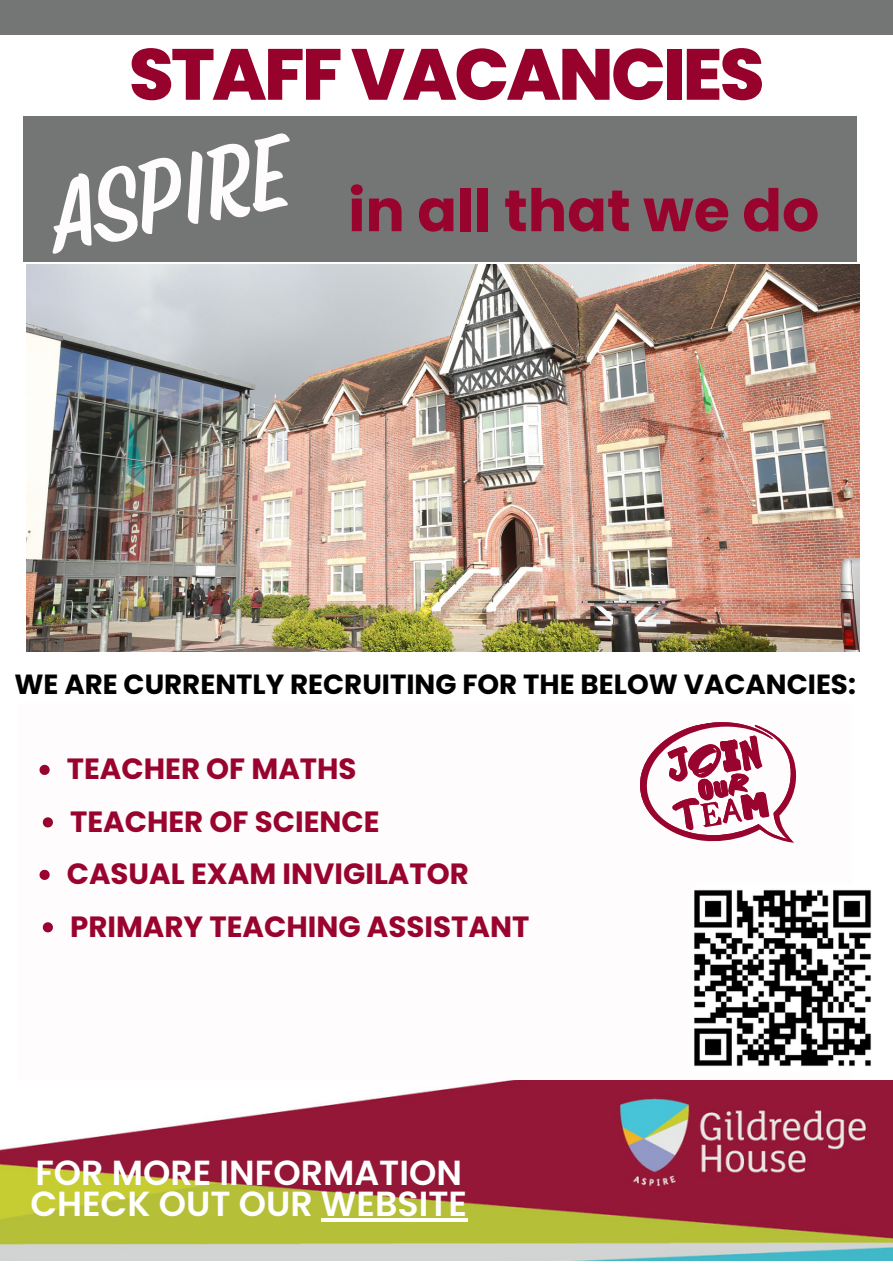
<style>
.page{position:relative;width:893px;height:1264px;background:#fff}
.page>*{position:absolute;margin:0;border:0;box-sizing:border-box;transform-origin:0 0}
.t1{font:100.35px "Ayr Tropika Island Script Casual";color:#fffcfd}
.t2{font:800 72.15px "Poppins";letter-spacing:-.035em;color:#97022d}
.t3{font:700 58.5px "Poppins";color:#99042f}
.t4{font:600 34.8px/31.5px "Poppins";color:#fff}
.t5{font:700 29.25px/52.5px "Poppins";color:#99042f}
.t6{font:700 27.75px "Poppins";color:#000}
</style>
<div class="page">
<img style="left:26px;top:264px;width:833px;height:387px">
<div style="left:24px;top:116px;width:832px;height:145px;background:#747676"></div>
<img style="left:694px;top:889px;width:177px;height:178px">
<div style="left:0;top:0;width:892px;height:34px;background:#747676"></div>
<img style="left:0;top:1080px;width:892px;height:180px">
<svg style="left:640px;top:722px;width:157px;height:121px"></svg>
<hr style="left:321px;top:1218px;width:146px;height:3px;background:#fff">
<svg style="left:40px;top:764px;width:10px;height:11px"></svg>
<svg style="left:43px;top:817px;width:10px;height:10px"></svg>
<svg style="left:40px;top:869px;width:10px;height:10px"></svg>
<svg style="left:43px;top:922px;width:10px;height:10px"></svg>
<h2 class="t2" style="left:129px;top:24px;width:637px">STAFFVACANCIES</h2>
<h1 class="t1" style="left:36px;top:155px;width:243px;rotate:-12deg">ASPIRE</h1>
<h3 class="t3" style="left:348px;top:170px;width:472px">in all that we do</h3>
<p class="t6" style="left:14px;top:665px;width:842px">WE ARE CURRENTLY RECRUITING FOR THE BELOW VACANCIES:</p>
<p class="t5" style="left:67px;top:743px;width:464px">TEACHER OF MATHS<br>TEACHER OF SCIENCE<br>CASUAL EXAM INVIGILATOR<br>PRIMARY TEACHING ASSISTANT</p>
<p class="t4" style="left:30px;top:1156px;width:438px">FOR MORE INFORMATION<br>CHECK OUT OUR WEBSITE</p>
</div>
